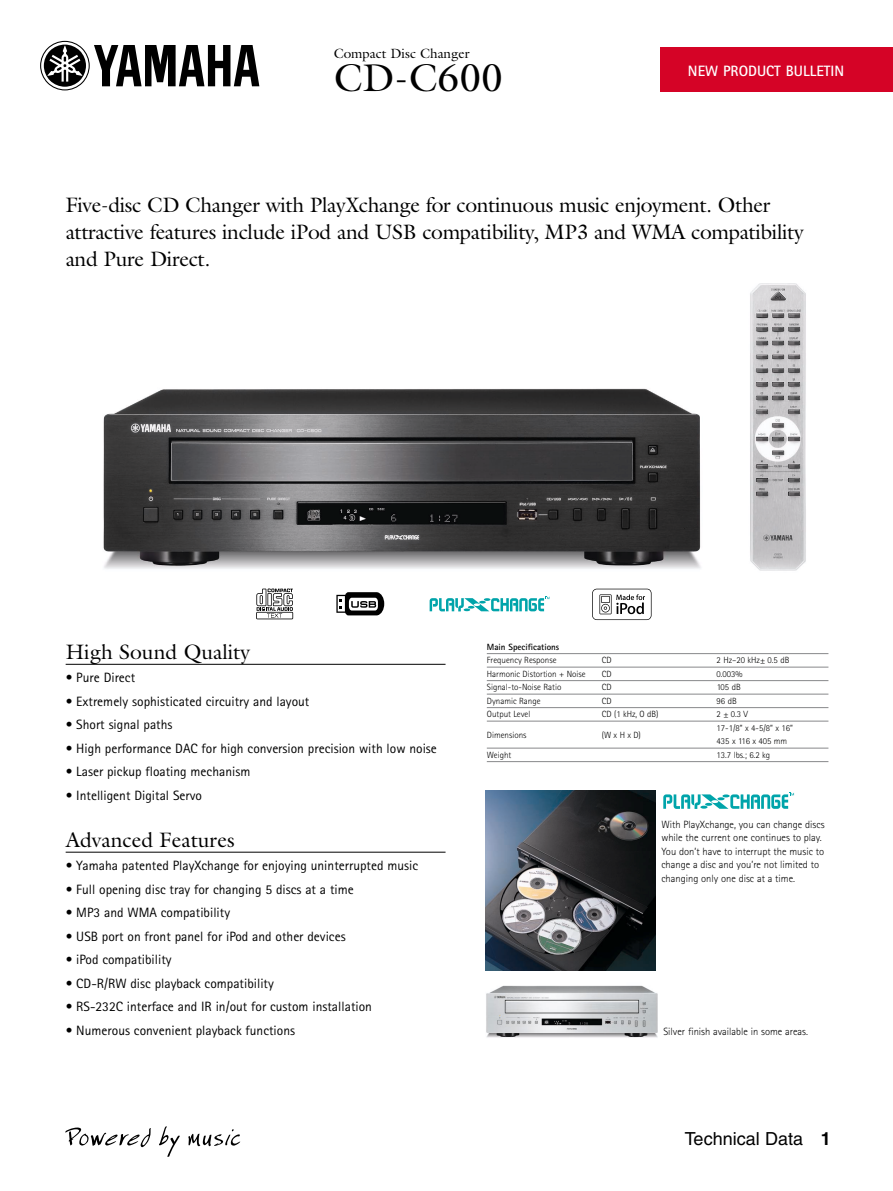
<style>
.page{position:relative;width:893px;height:1191px;background:#fff}
.page>*{position:absolute;margin:0;border:0;box-sizing:border-box;transform-origin:0 0}
.t1{font:39px "Galliard";color:#000}
.t2{font:21px/27px "Galliard";letter-spacing:-.015em;color:#000}
.t3{font:18px "Helvetica";color:#000}
.t4{font:700 15px "Rotis Sans Serif";color:#fff}
.t5{font:13.5px "Rotis Sans Serif";color:#000}
.t6{font:13.5px "Galliard";color:#000}
.t7{font:300 10.5px/13.5px "Rotis Sans Serif";color:#000}
.t8{font:300 9px/13.5px "Rotis Sans Serif";color:#000}
.t9{font:700 9px "Rotis Sans Serif";color:#000}
.s1{font-weight:700}
</style>
<div class="page">
<img style="left:485px;top:791px;width:170px;height:179px">
<svg style="left:40px;top:41px;width:219px;height:49px"></svg>
<div style="left:659px;top:47px;width:233px;height:44px;background:#d50326"></div>
<hr style="left:66px;top:664px;width:379px;height:1px;background:#000">
<hr style="left:66px;top:852px;width:379px;height:1px;background:#000">
<hr style="left:487px;top:653px;width:341px;height:1px;background:#87888a">
<hr style="left:487px;top:667px;width:341px;height:1px;background:#87888a">
<hr style="left:487px;top:680px;width:341px;height:1px;background:#87888a">
<hr style="left:487px;top:694px;width:341px;height:1px;background:#87888a">
<hr style="left:487px;top:707px;width:341px;height:1px;background:#87888a">
<hr style="left:487px;top:721px;width:341px;height:1px;background:#87888a">
<hr style="left:487px;top:748px;width:341px;height:1px;background:#87888a">
<hr style="left:487px;top:761px;width:341px;height:1px;background:#87888a">
<img style="left:103px;top:284px;width:703px;height:287px">
<img style="left:486px;top:985px;width:171px;height:53px">
<svg style="left:429px;top:597px;width:120px;height:14px"></svg>
<svg style="left:256px;top:589px;width:37px;height:30px"></svg>
<svg style="left:592px;top:588px;width:60px;height:33px"></svg>
<svg style="left:592px;top:589px;width:59px;height:31px"></svg>
<div style="left:592px;top:589px;width:59px;height:30px;background:#fff;border-radius:4px"></div>
<svg style="left:599px;top:594px;width:46px;height:20px"></svg>
<svg style="left:336px;top:592px;width:48px;height:23px"></svg>
<svg style="left:663px;top:793px;width:131px;height:16px"></svg>
<svg style="left:65px;top:1128px;width:86px;height:19px"></svg>
<svg style="left:159px;top:1126px;width:21px;height:31px"></svg>
<svg style="left:188px;top:1129px;width:52px;height:17px"></svg>
<p class="t6" style="left:334px;top:48px;width:137px">Compact Disc Changer</p>
<h1 class="t1" style="left:334px;top:63px;width:171px">CD-C600</h1>
<p class="t4" style="left:688px;top:65px;width:158px">NEW PRODUCT BULLETIN</p>
<h2 class="t2" style="left:66px;top:194px;width:739px">Five-disc CD Changer with PlayXchange for continuous music enjoyment. Other attractive features include iPod and USB compatibility, MP3 and WMA compatibility and Pure Direct.</h2>
<h2 class="t2" style="left:66px;top:640px;width:186px">High Sound Quality</h2>
<p class="t5" style="left:66px;top:673px;width:71px">• Pure Direct</p>
<p class="t5" style="left:66px;top:696px;width:245px">• Extremely sophisticated circuitry and layout</p>
<p class="t5" style="left:66px;top:720px;width:108px">• Short signal paths</p>
<p class="t5" style="left:66px;top:743px;width:373px">• High performance DAC for high conversion precision with low noise</p>
<p class="t5" style="left:66px;top:767px;width:186px">• Laser pickup floating mechanism</p>
<p class="t5" style="left:66px;top:790px;width:138px">• Intelligent Digital Servo</p>
<h2 class="t2" style="left:66px;top:828px;width:170px">Advanced Features</h2>
<p class="t5" style="left:66px;top:861px;width:354px">• Yamaha patented PlayXchange for enjoying uninterrupted music</p>
<p class="t5" style="left:66px;top:884px;width:289px">• Full opening disc tray for changing 5 discs at a time</p>
<p class="t5" style="left:66px;top:908px;width:166px">• MP3 and WMA compatibility</p>
<p class="t5" style="left:66px;top:931px;width:281px">• USB port on front panel for iPod and other devices</p>
<p class="t5" style="left:66px;top:955px;width:107px">• iPod compatibility</p>
<p class="t5" style="left:66px;top:978px;width:210px">• CD-R/RW disc playback compatibility</p>
<p class="t5" style="left:66px;top:1002px;width:308px">• RS-232C interface and IR in/out for custom installation</p>
<p class="t5" style="left:66px;top:1025px;width:231px">• Numerous convenient playback functions</p>
<p class="t9" style="left:487px;top:644px;width:74px">Main Specifications</p>
<p class="t8" style="left:487px;top:654px;width:71px">Frequency Response</p>
<p class="t8" style="left:601px;top:654px;width:11px">CD</p>
<p class="t8" style="left:716px;top:654px;width:74px">2 Hz–20 kHz± 0.5 dB</p>
<p class="t8" style="left:487px;top:668px;width:100px">Harmonic Distortion + Noise</p>
<p class="t8" style="left:601px;top:668px;width:11px">CD</p>
<p class="t8" style="left:716px;top:668px;width:27px">0.003%</p>
<p class="t8" style="left:487px;top:681px;width:76px">Signal-to-Noise Ratio</p>
<p class="t8" style="left:601px;top:681px;width:11px">CD</p>
<p class="t8" style="left:716px;top:681px;width:26px">105 dB</p>
<p class="t8" style="left:487px;top:695px;width:55px">Dynamic Range</p>
<p class="t8" style="left:601px;top:695px;width:11px">CD</p>
<p class="t8" style="left:716px;top:695px;width:22px">96 dB</p>
<p class="t8" style="left:487px;top:708px;width:45px">Output Level</p>
<p class="t8" style="left:601px;top:708px;width:58px">CD (1 kHz, O dB)</p>
<p class="t8" style="left:716px;top:708px;width:33px">2 ± 0.3 V</p>
<p class="t8" style="left:487px;top:729px;width:41px">Dimensions</p>
<p class="t8" style="left:601px;top:729px;width:41px">(W x H x D)</p>
<p class="t8" style="left:716px;top:722px;width:78px">17-1/8” x 4-5/8” x 16”<br>435 x 116 x 405 mm</p>
<p class="t8" style="left:487px;top:749px;width:26px">Weight</p>
<p class="t8" style="left:716px;top:749px;width:55px">13.7 lbs.; 6.2 kg</p>
<p class="t7" style="left:661px;top:819px;width:165px">With PlayXchange, you can change discs while the current one continues to play.<br>You don’t have to interrupt the music to change a disc and you’re not limited to changing only one disc at a time.</p>
<p class="t7" style="left:663px;top:1025px;width:146px">Silver finish available in some areas.</p>
<h3 class="t3" style="left:684px;top:1132px;width:147px">Technical Data <span class="s1">1</span></h3>
</div>
